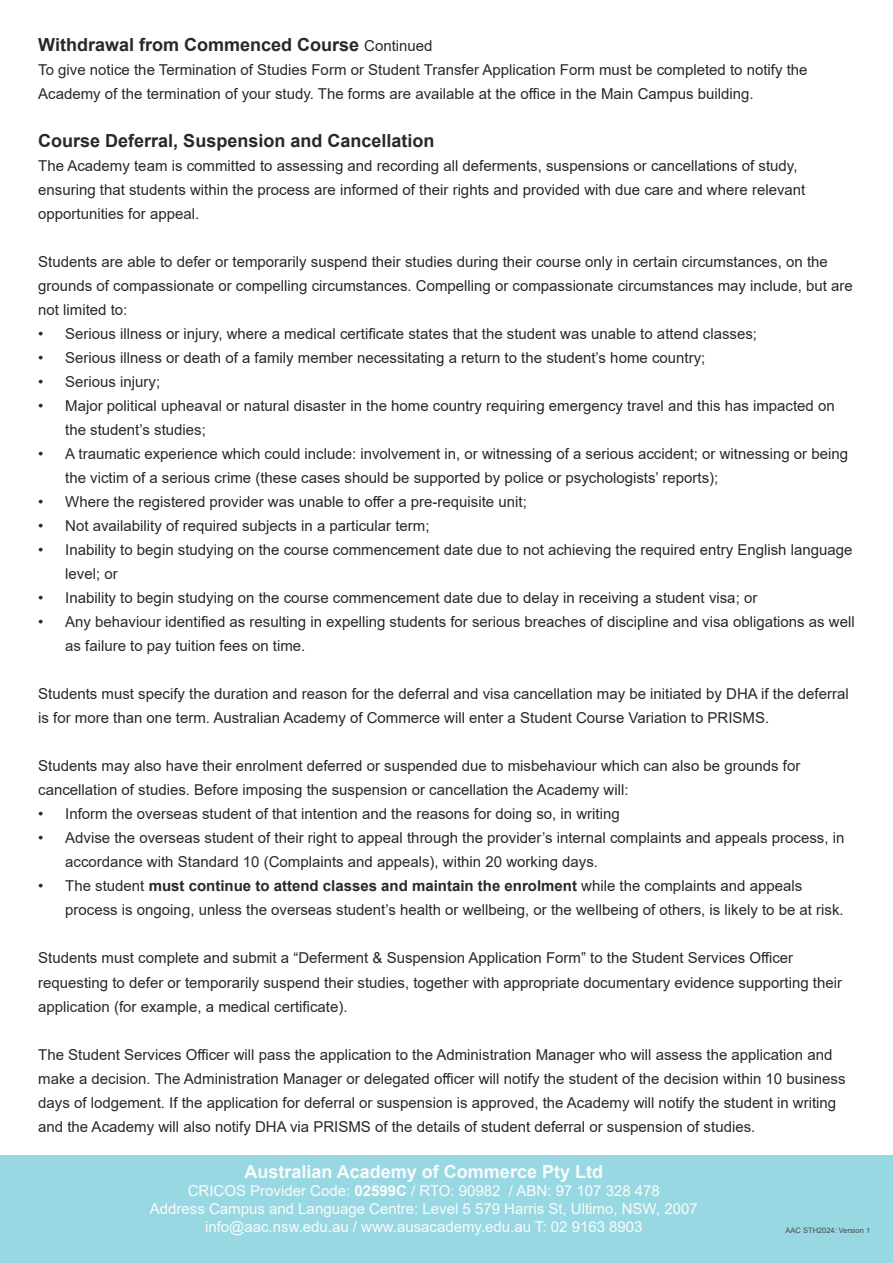
<style>
.page{position:relative;width:893px;height:1263px;background:#fff}
.page>*{position:absolute;margin:0;border:0;box-sizing:border-box;transform-origin:0 0}
.t1{font:700 18px "Arial";color:#292829}
.t2{font:700 18px "Arial";color:#fbfbfb}
.t3{font:15px/24px "Arial";color:#292829}
.t4{font:15px/18px "Arial";color:#fbfbfb;text-align:center}
.t5{font:7.5px "Arial";color:#4a4a4d}
.s1{font-weight:400;font-size:15px}
.s2{font-weight:700}
</style>
<div class="page">
<div style="left:0;top:1155px;width:893px;height:108px;background:#98d8e3"></div>
<p class="t1" style="left:38px;top:32px;width:396px">Withdrawal from Commenced Course <span class="s1">Continued</span></p>
<p class="t3" style="left:38px;top:58px;width:771px">To give notice the Termination of Studies Form or Student Transfer Application Form must be completed to notify the<br>Academy of the termination of your study. The forms are available at the office in the Main Campus building.</p>
<p class="t1" style="left:38px;top:128px;width:398px">Course Deferral, Suspension and Cancellation</p>
<p class="t3" style="left:38px;top:154px;width:769px">The Academy team is committed to assessing and recording all deferments, suspensions or cancellations of study, ensuring that students within the process are informed of their rights and provided with due care and where relevant opportunities for appeal.</p>
<p class="t3" style="left:38px;top:250px;width:816px">Students are able to defer or temporarily suspend their studies during their course only in certain circumstances, on the grounds of compassionate or compelling circumstances. Compelling or compassionate circumstances may include, but are not limited to:</p>
<p class="t3" style="left:38px;top:322px;width:720px">• Serious illness or injury, where a medical certificate states that the student was unable to attend classes;</p>
<p class="t3" style="left:38px;top:346px;width:669px">• Serious illness or death of a family member necessitating a return to the student’s home country;</p>
<p class="t3" style="left:38px;top:370px;width:124px">• Serious injury;</p>
<p class="t3" style="left:65px;top:394px;width:771px;text-indent:-27px">• Major political upheaval or natural disaster in the home country requiring emergency travel and this has impacted on the student’s studies;</p>
<p class="t3" style="left:65px;top:442px;width:784px;text-indent:-27px">• A traumatic experience which could include: involvement in, or witnessing of a serious accident; or witnessing or being the victim of a serious crime (these cases should be supported by police or psychologists’ reports);</p>
<p class="t3" style="left:38px;top:490px;width:490px">• Where the registered provider was unable to offer a pre-requisite unit;</p>
<p class="t3" style="left:38px;top:514px;width:393px">• Not availability of required subjects in a particular term;</p>
<p class="t3" style="left:65px;top:538px;width:789px;text-indent:-27px">• Inability to begin studying on the course commencement date due to not achieving the required entry English language level; or</p>
<p class="t3" style="left:38px;top:586px;width:721px">• Inability to begin studying on the course commencement date due to delay in receiving a student visa; or</p>
<p class="t3" style="left:65px;top:610px;width:791px;text-indent:-27px">• Any behaviour identified as resulting in expelling students for serious breaches of discipline and visa obligations as well as failure to pay tuition fees on time.</p>
<p class="t3" style="left:38px;top:682px;width:812px">Students must specify the duration and reason for the deferral and visa cancellation may be initiated by DHA if the deferral is for more than one term. Australian Academy of Commerce will enter a Student Course Variation to PRISMS.</p>
<p class="t3" style="left:38px;top:754px;width:764px">Students may also have their enrolment deferred or suspended due to misbehaviour which can also be grounds for cancellation of studies. Before imposing the suspension or cancellation the Academy will:</p>
<p class="t3" style="left:38px;top:802px;width:583px">• Inform the overseas student of that intention and the reasons for doing so, in writing</p>
<p class="t3" style="left:65px;top:826px;width:781px;text-indent:-27px">• Advise the overseas student of their right to appeal through the provider’s internal complaints and appeals process, in accordance with Standard 10 (Complaints and appeals), within 20 working days.</p>
<p class="t3" style="left:65px;top:874px;width:780px;text-indent:-27px">• The student <span class="s2">must continue to attend classes and maintain the enrolment</span> while the complaints and appeals process is ongoing, unless the overseas student’s health or wellbeing, or the wellbeing of others, is likely to be at risk.</p>
<p class="t3" style="left:38px;top:946px;width:805px">Students must complete and submit a “Deferment &amp; Suspension Application Form” to the Student Services Officer requesting to defer or temporarily suspend their studies, together with appropriate documentary evidence supporting their application (for example, a medical certificate).</p>
<p class="t3" style="left:38px;top:1042px;width:809px">The Student Services Officer will pass the application to the Administration Manager who will assess the application and make a decision. The Administration Manager or delegated officer will notify the student of the decision within 10 business days of lodgement. If the application for deferral or suspension is approved, the Academy will notify the student in writing and the Academy will also notify DHA via PRISMS of the details of student deferral or suspension of studies.</p>
<p class="t2" style="left:245px;top:1159px;width:360px">Australian Academy of Commerce Pty Ltd</p>
<p class="t4" style="left:150px;top:1182px;width:549px">CRICOS Provider Code: <span class="s2">02599C</span> / RTO: 90982 / ABN: 97 107 328 478<br>Address Campus and Language Centre: Level 5 579 Harris St, Ultimo, NSW, 2007 info@aac.nsw.edu.au / www.ausacademy.edu.au T: 02 9163 8903</p>
<p class="t5" style="left:786px;top:1225px;width:86px">AAC STH2024: Version 1</p>
</div>
